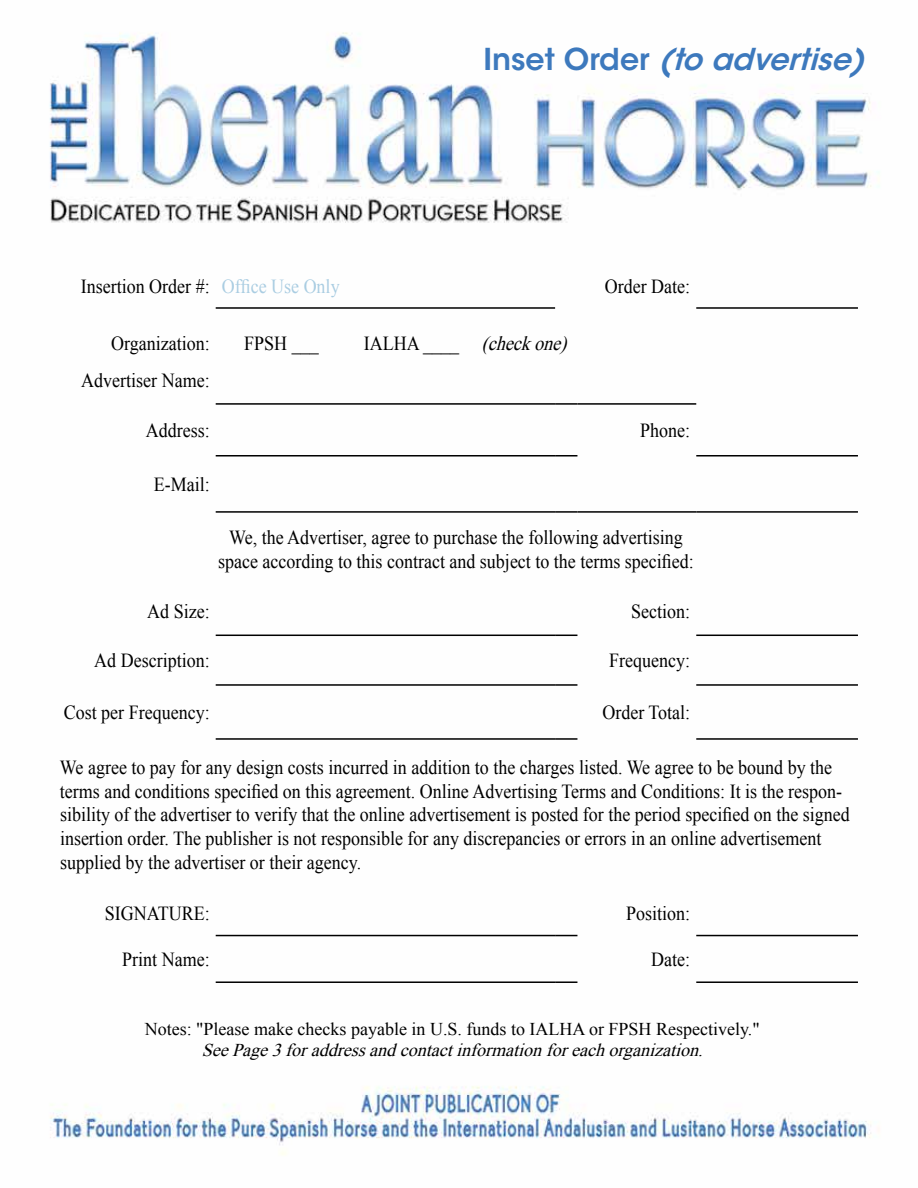
<style>
.page{position:relative;width:918px;height:1188px;background:#fff}
.page>*{position:absolute;margin:0;border:0;box-sizing:border-box;transform-origin:0 0}
.t1{font:italic 600 30px "ITC Avant Garde Std";color:#3d79bd}
.t2{font:19.95px/23.9px "Times New Roman";color:#000;text-align:center;scale:.9 1}
.t3{font:italic 19.95px "Times New Roman";color:#000;scale:.9 1}
.t4{font:18px "Times New Roman";color:#000}
.t5{font:italic 18px "Times New Roman";color:#000}
.s1{font-style:normal}
.s2{color:#aacde2}
</style>
<div class="page">
<img style="left:49px;top:32px;width:830px;height:1123px">
<hr style="left:696px;top:981px;width:162px;height:2px;background:#000">
<hr style="left:216px;top:981px;width:339px;height:2px;background:#000">
<hr style="left:555px;top:981px;width:22px;height:2px;background:#000">
<hr style="left:216px;top:935px;width:339px;height:1px;background:#000">
<svg style="left:555px;top:935px;width:22px;height:1px"></svg>
<hr style="left:696px;top:935px;width:162px;height:1px;background:#000">
<hr style="left:216px;top:307px;width:339px;height:2px;background:#000">
<hr style="left:696px;top:307px;width:162px;height:2px;background:#000">
<hr style="left:216px;top:403px;width:339px;height:2px;background:#000">
<hr style="left:555px;top:403px;width:22px;height:2px;background:#000">
<hr style="left:577px;top:403px;width:119px;height:2px;background:#000">
<hr style="left:216px;top:455px;width:339px;height:2px;background:#000">
<hr style="left:555px;top:455px;width:22px;height:2px;background:#000">
<hr style="left:696px;top:455px;width:162px;height:2px;background:#000">
<hr style="left:216px;top:511px;width:339px;height:2px;background:#000">
<hr style="left:555px;top:511px;width:22px;height:2px;background:#000">
<hr style="left:577px;top:511px;width:119px;height:2px;background:#000">
<hr style="left:696px;top:511px;width:162px;height:2px;background:#000">
<hr style="left:216px;top:635px;width:339px;height:1px;background:#000">
<svg style="left:555px;top:635px;width:22px;height:1px"></svg>
<hr style="left:216px;top:684px;width:339px;height:2px;background:#000">
<hr style="left:555px;top:684px;width:22px;height:2px;background:#000">
<hr style="left:216px;top:738px;width:339px;height:2px;background:#000">
<hr style="left:555px;top:738px;width:22px;height:2px;background:#000">
<hr style="left:696px;top:635px;width:162px;height:1px;background:#000">
<hr style="left:696px;top:684px;width:162px;height:2px;background:#000">
<hr style="left:696px;top:738px;width:162px;height:2px;background:#000">
<h1 class="t1" style="left:483px;top:40px;width:392px"><span class="s1">I n s e t O r d e r</span> (to advertise)</h1>
<p class="t2" style="left:81px;top:274px;width:289px">Insertion Order #: <span class="s2">Office Use Only</span></p>
<p class="t2" style="left:605px;top:274px;width:96px">Order Date:</p>
<p class="t2" style="left:111px;top:331px;width:111px">Organization:</p>
<p class="t2" style="left:244px;top:331px;width:84px">FPSH ___</p>
<p class="t3" style="left:364px;top:330px;width:234px"><span class="s1">I A L H A _ _ _ _</span> (checkone)</p>
<p class="t2" style="left:81px;top:368px;width:144px">Advertiser Name:</p>
<p class="t2" style="left:146px;top:418px;width:73px">Address:</p>
<p class="t2" style="left:640px;top:418px;width:57px">Phone:</p>
<p class="t2" style="left:154px;top:472px;width:64px">E-Mail:</p>
<p class="t2" style="left:218px;top:525px;width:530px">We, the Advertiser, agree to purchase the following advertising space according to this contract and subject to the terms specified:</p>
<p class="t2" style="left:147px;top:599px;width:71px">Ad Size:</p>
<p class="t2" style="left:631px;top:599px;width:67px">Section:</p>
<p class="t2" style="left:94px;top:648px;width:130px">Ad Description:</p>
<p class="t2" style="left:609px;top:648px;width:91px">Frequency:</p>
<p class="t2" style="left:64px;top:700px;width:164px">Cost per Frequency:</p>
<p class="t2" style="left:602px;top:700px;width:99px">Order Total:</p>
<p class="t2" style="left:60px;top:755px;width:879px;text-align:left">We agree to pay for any design costs incurred in addition to the charges listed. We agree to be bound by the terms and conditions specified on this agreement. Online Advertising Terms and Conditions: It is the respon&shy;sibility of the advertiser to verify that the online advertisement is posted for the period specified on the signed insertion order. The publisher is not responsible for any discrepancies or errors in an online advertisement supplied by the advertiser or their agency.</p>
<p class="t2" style="left:105px;top:901px;width:118px">SIGNATURE:</p>
<p class="t2" style="left:626px;top:901px;width:73px">Position:</p>
<p class="t2" style="left:122px;top:947px;width:99px">Print Name:</p>
<p class="t2" style="left:651px;top:947px;width:45px">Date:</p>
<p class="t4" style="left:145px;top:1017px;width:616px">Notes: "Please make checks payable in U.S. funds to IALHA or FPSH Respectively."</p>
<p class="t5" style="left:202px;top:1038px;width:509px">SeePage3foraddressandcontactinformationforeachorganization.</p>
</div>
